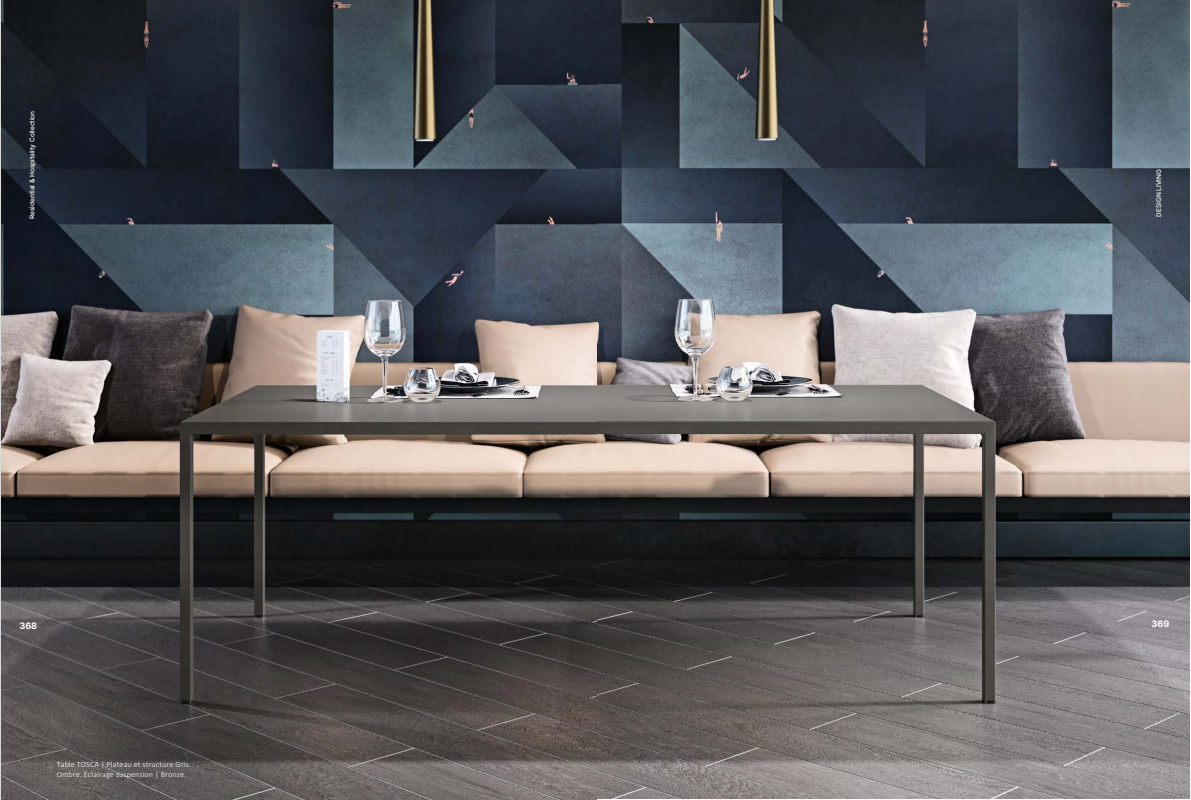
<style>
.page{position:relative;width:1191px;height:800px;background:#fff}
.page>*{position:absolute;margin:0;border:0;box-sizing:border-box;transform-origin:0 0}
.t1{font:9px "Inter";color:#fff}
.t2{font:300 8px/10px "Calibri";letter-spacing:.015em;color:#fff}
.t3{font:6.5px "Inter";color:#fff}
</style>
<div class="page">
<img style="left:596px;top:0;width:593px;height:798px">
<img style="left:1px;top:0;width:595px;height:798px">
<p class="t3" style="left:28px;top:219px;width:110px;rotate:-90deg">Residential &amp; Hospitality Collection</p>
<p class="t1" style="left:19px;top:618px;width:19px">368</p>
<p class="t2" style="left:57px;top:759px;width:135px">Table TOSCA | Plateau et structure Gris.<br>Ombre. Éclairage suspension | Bronze.</p>
<p class="t3" style="left:1153px;top:216px;width:49px;rotate:-90deg">DESIGN LIVING</p>
<p class="t1" style="left:1151px;top:616px;width:19px">369</p>
</div>
